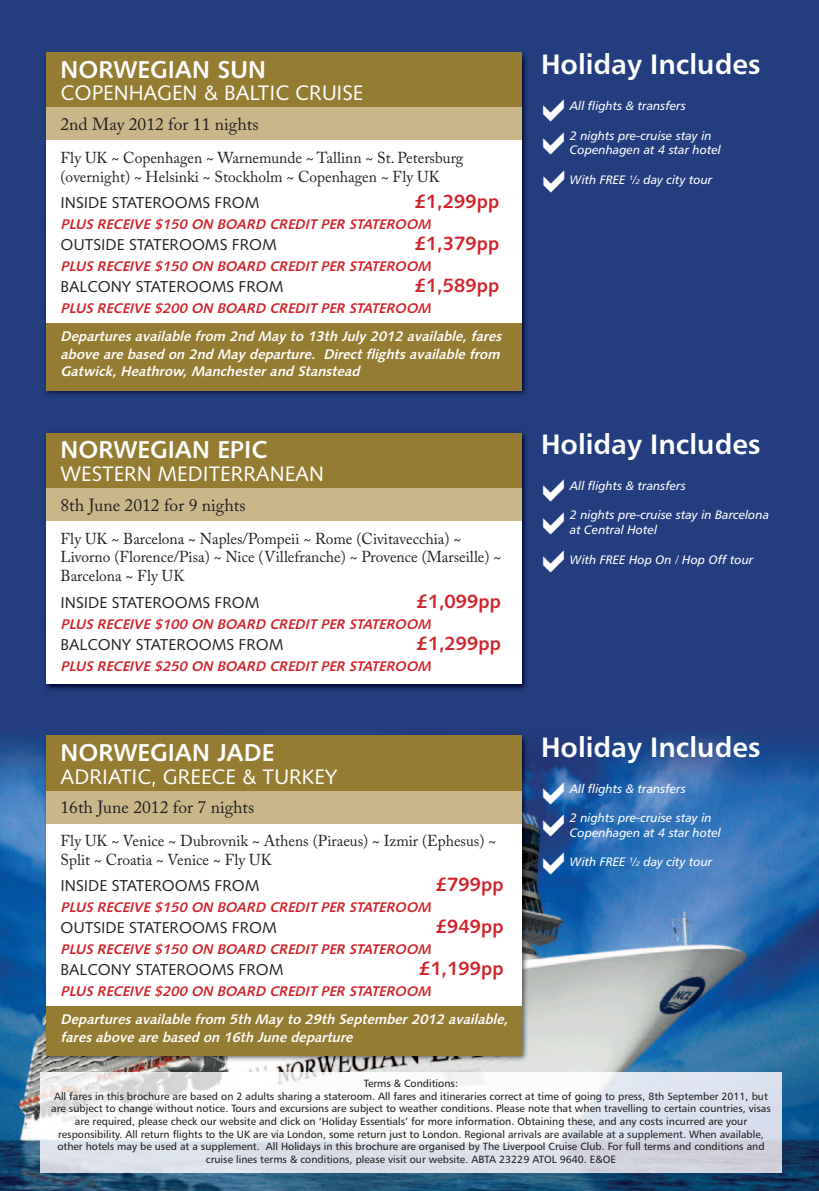
<style>
.page{position:relative;width:819px;height:1191px;background:#fff}
.page>*{position:absolute;margin:0;border:0;box-sizing:border-box;transform-origin:0 0}
.t1{font:28px "Humanist 777 BT Bold B";color:#fff}
.t2{font:24.5px "Humanist 531 BT Bold A";color:#fff}
.t3{font:21px "Humanist 531 BT Roman A";color:#fff}
.t4{font:19.25px "Humanist 531 BT Bold A";color:#d1232a}
.t5{font:17.5px "Adobe Caslon Pro";color:#231f20}
.t6{font:15.75px/18.9px "Adobe Caslon Pro";color:#231f20}
.t7{font:15.75px "Humanist 531 BT Roman A";color:#231f20}
.t8{font:italic 14px "Humanist 531 BT Bold A";color:#d1232a}
.t9{font:italic 14px/17.5px "Humanist 531 BT Bold A";color:#fff}
.t10{font:12.25px/14.7px "Humanist 777 BT Italic B";color:#fff}
.t11{font:10.5px/12.6px "Humanist 777 BT Roman B";color:#231f20;text-align:center}
</style>
<div class="page">
<img style="left:0;top:0;width:819px;height:1191px">
<img style="left:41px;top:1073px;width:740px;height:99px">
<img style="left:39px;top:46px;width:496px;height:355px">
<div style="left:46px;top:52px;width:475px;height:336px;background:#fff"></div>
<div style="left:46px;top:52px;width:475px;height:79px;background:#947d33"></div>
<div style="left:46px;top:323px;width:475px;height:67px;background:#947d33"></div>
<div style="left:46px;top:108px;width:475px;height:32px;background:#c9b78a"></div>
<img style="left:39px;top:426px;width:496px;height:272px">
<div style="left:46px;top:433px;width:475px;height:251px;background:#fff"></div>
<div style="left:46px;top:433px;width:475px;height:78px;background:#947d33"></div>
<div style="left:46px;top:488px;width:475px;height:32px;background:#c9b78a"></div>
<img style="left:39px;top:729px;width:496px;height:338px">
<div style="left:46px;top:736px;width:475px;height:317px;background:#fff"></div>
<div style="left:46px;top:736px;width:475px;height:78px;background:#947d33"></div>
<div style="left:46px;top:1006px;width:475px;height:49px;background:#947d33"></div>
<div style="left:46px;top:791px;width:475px;height:32px;background:#c9b78a"></div>
<svg style="left:543px;top:100px;width:21px;height:22px"></svg>
<svg style="left:543px;top:132px;width:21px;height:22px"></svg>
<svg style="left:543px;top:171px;width:21px;height:22px"></svg>
<svg style="left:543px;top:479px;width:21px;height:22px"></svg>
<svg style="left:543px;top:512px;width:21px;height:22px"></svg>
<svg style="left:543px;top:550px;width:21px;height:22px"></svg>
<svg style="left:543px;top:782px;width:21px;height:22px"></svg>
<svg style="left:543px;top:814px;width:21px;height:23px"></svg>
<svg style="left:543px;top:852px;width:21px;height:22px"></svg>
<h2 class="t2" style="left:60px;top:60px;width:207px">NORWEGIAN SUN</h2>
<h3 class="t3" style="left:60px;top:85px;width:304px">COPENHAGEN &amp; BALTIC CRUISE</h3>
<h3 class="t5" style="left:60px;top:118px;width:199px">2nd May 2012 for 11 nights</h3>
<h3 class="t6" style="left:60px;top:150px;width:404px">Fly UK ~ Copenhagen ~ Warnemunde ~ Tallinn ~ St. Petersburg (overnight) ~ Helsinki ~ Stockholm ~ Copenhagen ~ Fly UK</h3>
<h3 class="t7" style="left:60px;top:196px;width:201px">INSIDE STATEROOMS FROM</h3>
<h3 class="t4" style="left:414px;top:194px;width:86px">£1,299pp</h3>
<h3 class="t8" style="left:60px;top:219px;width:374px">PLUS RECEIVE $150 ON BOARD CREDIT PER STATEROOM</h3>
<h3 class="t7" style="left:60px;top:238px;width:218px">OUTSIDE STATEROOMS FROM</h3>
<h3 class="t4" style="left:414px;top:236px;width:86px">£1,379pp</h3>
<h3 class="t8" style="left:60px;top:261px;width:374px">PLUS RECEIVE $150 ON BOARD CREDIT PER STATEROOM</h3>
<h3 class="t7" style="left:60px;top:280px;width:225px">BALCONY STATEROOMS FROM</h3>
<h3 class="t4" style="left:414px;top:278px;width:86px">£1,589pp</h3>
<h3 class="t8" style="left:60px;top:303px;width:374px">PLUS RECEIVE $200 ON BOARD CREDIT PER STATEROOM</h3>
<h3 class="t9" style="left:60px;top:329px;width:445px">Departures available from 2nd May to 13th July 2012 available, fares above are based on 2nd May departure. Direct flights available from<br>Gatwick, Heathrow, Manchester and Stanstead</h3>
<h2 class="t2" style="left:60px;top:440px;width:208px">NORWEGIAN EPIC</h2>
<h3 class="t3" style="left:60px;top:465px;width:265px">WESTERN MEDITERRANEAN</h3>
<h3 class="t5" style="left:60px;top:498px;width:187px">8th June 2012 for 9 nights</h3>
<h3 class="t6" style="left:60px;top:530px;width:442px">Fly UK ~ Barcelona ~ Naples/Pompeii ~ Rome (Civitavecchia) ~<br>Livorno (Florence/Pisa) ~ Nice (Villefranche) ~ Provence (Marseille) ~<br>Barcelona ~ Fly UK</h3>
<h3 class="t7" style="left:60px;top:596px;width:201px">INSIDE STATEROOMS FROM</h3>
<h3 class="t4" style="left:416px;top:593px;width:86px">£1,099pp</h3>
<h3 class="t8" style="left:60px;top:618px;width:374px">PLUS RECEIVE $100 ON BOARD CREDIT PER STATEROOM</h3>
<h3 class="t7" style="left:60px;top:638px;width:225px">BALCONY STATEROOMS FROM</h3>
<h3 class="t4" style="left:416px;top:635px;width:86px">£1,299pp</h3>
<h3 class="t8" style="left:60px;top:660px;width:374px">PLUS RECEIVE $250 ON BOARD CREDIT PER STATEROOM</h3>
<h2 class="t2" style="left:60px;top:743px;width:215px">NORWEGIAN JADE</h2>
<h3 class="t3" style="left:60px;top:768px;width:278px">ADRIATIC, GREECE &amp; TURKEY</h3>
<h3 class="t5" style="left:60px;top:801px;width:195px">16th June 2012 for 7 nights</h3>
<h3 class="t6" style="left:60px;top:833px;width:437px">Fly UK ~ Venice ~ Dubrovnik ~ Athens (Piraeus) ~ Izmir (Ephesus) ~<br>Split ~ Croatia ~ Venice ~ Fly UK</h3>
<h3 class="t7" style="left:60px;top:879px;width:201px">INSIDE STATEROOMS FROM</h3>
<h3 class="t4" style="left:436px;top:877px;width:69px">£799pp</h3>
<h3 class="t8" style="left:60px;top:902px;width:374px">PLUS RECEIVE $150 ON BOARD CREDIT PER STATEROOM</h3>
<h3 class="t7" style="left:60px;top:921px;width:218px">OUTSIDE STATEROOMS FROM</h3>
<h3 class="t4" style="left:436px;top:919px;width:69px">£949pp</h3>
<h3 class="t8" style="left:60px;top:944px;width:374px">PLUS RECEIVE $150 ON BOARD CREDIT PER STATEROOM</h3>
<h3 class="t7" style="left:60px;top:963px;width:225px">BALCONY STATEROOMS FROM</h3>
<h3 class="t4" style="left:419px;top:961px;width:86px">£1,199pp</h3>
<h3 class="t8" style="left:60px;top:986px;width:374px">PLUS RECEIVE $200 ON BOARD CREDIT PER STATEROOM</h3>
<h3 class="t9" style="left:60px;top:1012px;width:452px">Departures available from 5th May to 29th September 2012 available, fares above are based on 16th June departure</h3>
<h1 class="t1" style="left:541px;top:53px;width:221px">Holiday Includes</h1>
<p class="t10" style="left:570px;top:100px;width:117px">All flights &amp; transfers</p>
<p class="t10" style="left:570px;top:129px;width:152px">2 nights pre-cruise stay in<br>Copenhagen at 4 star hotel</p>
<p class="t10" style="left:570px;top:173px;width:144px">With FREE ½ day city tour</p>
<h1 class="t1" style="left:541px;top:433px;width:221px">Holiday Includes</h1>
<p class="t10" style="left:570px;top:479px;width:117px">All flights &amp; transfers</p>
<p class="t10" style="left:570px;top:509px;width:201px">2 nights pre-cruise stay in Barcelona at Central Hotel</p>
<p class="t10" style="left:570px;top:553px;width:185px">With FREE Hop On / Hop Off tour</p>
<h1 class="t1" style="left:541px;top:735px;width:221px">Holiday Includes</h1>
<p class="t10" style="left:570px;top:782px;width:117px">All flights &amp; transfers</p>
<p class="t10" style="left:570px;top:811px;width:152px">2 nights pre-cruise stay in<br>Copenhagen at 4 star hotel</p>
<p class="t10" style="left:570px;top:855px;width:144px">With FREE ½ day city tour</p>
<p class="t11" style="left:51px;top:1078px;width:721px">Terms &amp; Conditions:<br>All fares in this brochure are based on 2 adults sharing a stateroom. All fares and itineraries correct at time of going to press, 8th September 2011, but are subject to change without notice. Tours and excursions are subject to weather conditions. Please note that when travelling to certain countries, visas are required, please check our website and click on ‘Holiday Essentials’ for more information. Obtaining these, and any costs incurred are your responsibility. All return flights to the UK are via London, some return just to London. Regional arrivals are available at a supplement. When available, other hotels may be used at a supplement. All Holidays in this brochure are organised by The Liverpool Cruise Club. For full terms and conditions and cruise lines terms &amp; conditions, please visit our website. ABTA 23229 ATOL 9640. E&amp;OE</p>
</div>
